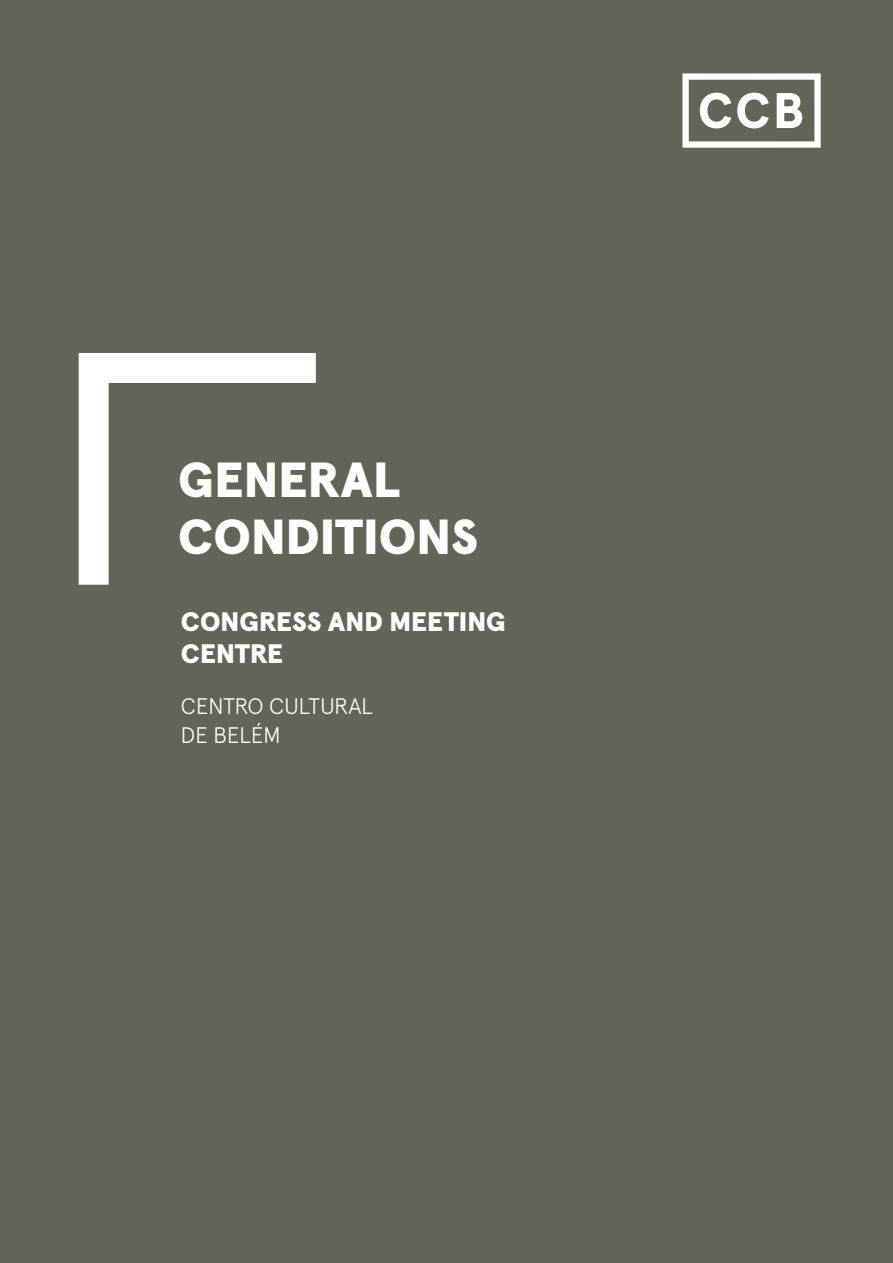
<style>
.page{position:relative;width:893px;height:1263px;background:#636358}
.page>*{position:absolute;margin:0;border:0;box-sizing:border-box;transform-origin:0 0}
.t1{font:900 49.2px/56.2px "Apercu";color:#fff}
.t2{font:900 26.7px/32.1px "Apercu";color:#fff}
.t3{font:300 22.5px/28.5px "Apercu";color:#fff}
</style>
<div class="page">
<svg style="left:682px;top:73px;width:139px;height:75px"></svg>
<svg style="left:78px;top:353px;width:238px;height:232px"></svg>
<h1 class="t1" style="left:178px;top:448px;width:301px">GENERAL<br>CONDITIONS</h1>
<p class="t2" style="left:181px;top:604px;width:326px">CONGRESS AND MEETING<br>CENTRE</p>
<p class="t3" style="left:181px;top:690px;width:15px">CENTRO</p>
<p class="t3" style="left:181px;top:690px;width:167px;text-indent:88px">CULTURAL<br>DE BELÉM</p>
</div>
